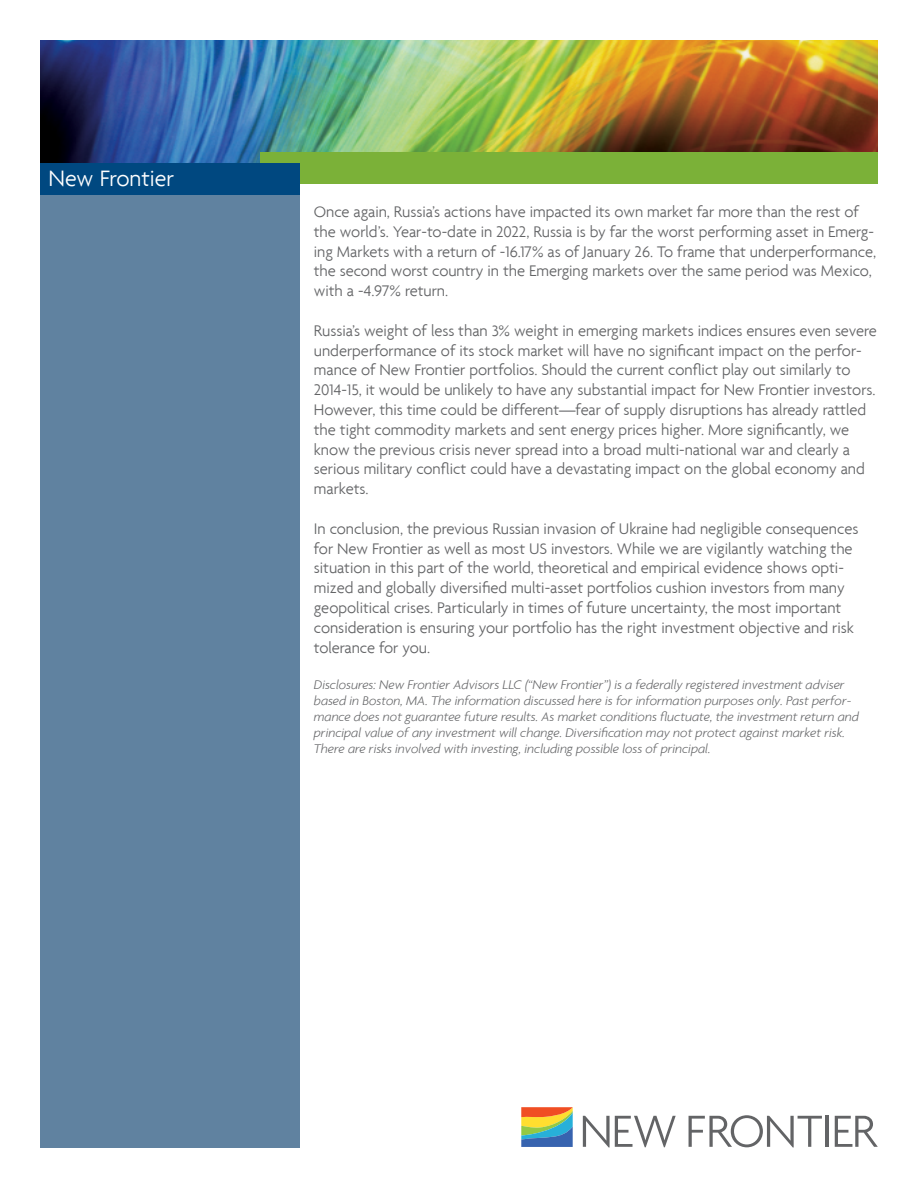
<style>
.page{position:relative;width:918px;height:1188px;background:#fff}
.page>*{position:absolute;margin:0;border:0;box-sizing:border-box;transform-origin:0 0}
.t1{font:300 24px "Agenda";color:#fff}
.t2{font:300 16.5px/19.8px "Agenda";color:#636466}
.t3{font:italic 300 13.5px/16.2px "Agenda";color:#636466}
</style>
<div class="page">
<div style="left:40px;top:162px;width:260px;height:986px;background:#6082a0"></div>
<svg style="left:583px;top:1116px;width:93px;height:32px"></svg>
<svg style="left:689px;top:1115px;width:133px;height:33px"></svg>
<hr style="left:826px;top:1116px;width:3px;height:31px;background:#636466">
<svg style="left:835px;top:1116px;width:43px;height:31px"></svg>
<svg style="left:521px;top:1108px;width:52px;height:39px;background:#8f9779"></svg>
<img style="left:40px;top:40px;width:838px;height:123px">
<div style="left:260px;top:152px;width:618px;height:32px;background:#7bb138"></div>
<div style="left:40px;top:163px;width:260px;height:32px;background:#004880"></div>
<h1 class="t1" style="left:48px;top:164px;width:127px">New Frontier</h1>
<p class="t2" style="left:314px;top:202px;width:564px">Once again, Russia’s actions have impacted its own market far more than the rest of the world’s. Year-to-date in 2022, Russia is by far the worst performing asset in Emerg&shy;ing Markets with a return of -16.17% as of January 26. To frame that underperformance, the second worst country in the Emerging markets over the same period was Mexico, with a -4.97% return.</p>
<p class="t2" style="left:314px;top:320px;width:564px">Russia’s weight of less than 3% weight in emerging markets indices ensures even severe underperformance of its stock market will have no significant impact on the perfor&shy;mance of New Frontier portfolios. Should the current conflict play out similarly to 2014-15, it would be unlikely to have any substantial impact for New Frontier investors.<br>However, this time could be different—fear of supply disruptions has already rattled the tight commodity markets and sent energy prices higher. More significantly, we know the previous crisis never spread into a broad multi-national war and clearly a serious military conflict could have a devastating impact on the global economy and markets.</p>
<p class="t2" style="left:314px;top:518px;width:546px">In conclusion, the previous Russian invasion of Ukraine had negligible consequences for New Frontier as well as most US investors. While we are vigilantly watching the situation in this part of the world, theoretical and empirical evidence shows opti&shy;mized and globally diversified multi-asset portfolios cushion investors from many geopolitical crises. Particularly in times of future uncertainty, the most important consideration is ensuring your portfolio has the right investment objective and risk tolerance for you.</p>
<p class="t3" style="left:314px;top:676px;width:547px">Disclosures: New Frontier Advisors LLC (“New Frontier”) is a federally registered investment adviser based in Boston, MA. The information discussed here is for information purposes only. Past perfor&shy;mance does not guarantee future results. As market conditions fluctuate, the investment return and principal value of any investment will change. Diversification may not protect against market risk.<br>There are risks involved with investing, including possible loss of principal.</p>
</div>
